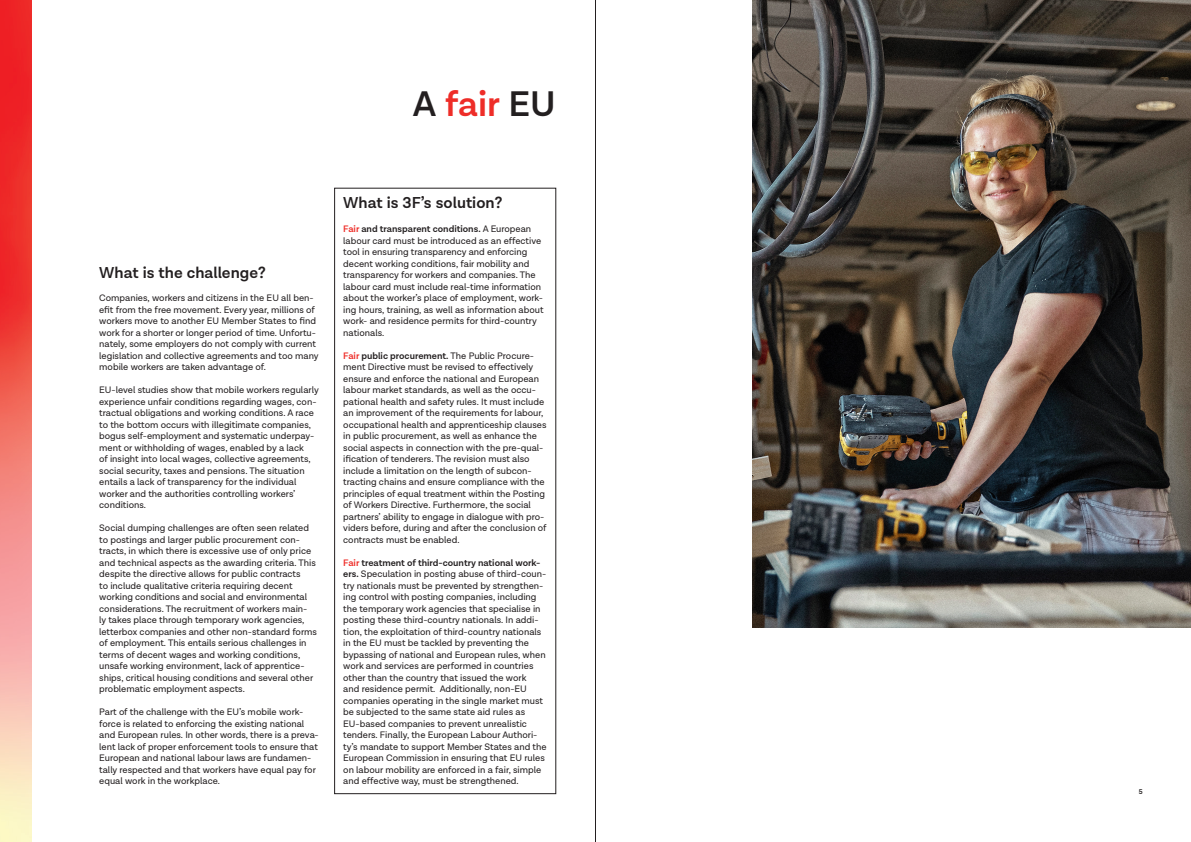
<style>
.page{position:relative;width:1191px;height:842px;background:#fff}
.page>*{position:absolute;margin:0;border:0;box-sizing:border-box;transform-origin:0 0}
.Overskrift_1___H1{font:600 36px "Lota Grotesque Alt 1";color:#ee2d28}
.Overskrift_4___H4{font:600 16px "Lota Grotesque";color:#231f20}
.Brødtekst___P{font:9.5px/11.5px "Lota Grotesque";color:#231f20}
.t1{font:600 7px "Lota Grotesque";color:#231f20}
.s1{color:#231f20}
.s2{font-weight:600;color:#ee2d28}
.s3{font-weight:600}
</style>
<div class="page">
<img style="left:752px;top:0;width:439px;height:627px">
<div style="left:334px;top:188px;width:222px;height:606px;border:1px solid #231f20"></div>
<img style="left:0;top:0;width:31px;height:842px">
<hr style="left:595px;top:0;width:1px;height:842px;background:#231f20">
<h1 class="Overskrift_1___H1" style="left:413px;top:84px;width:144px"><span class="s1">A</span> fair <span class="s1">EU</span></h1>
<h4 class="Overskrift_4___H4" style="left:99px;top:264px;width:168px">What is the challenge?</h4>
<p class="Brødtekst___P" style="left:99px;top:292px;width:221px">Companies, workers and citizens in the EU all ben&shy;efit from the free movement. Every year, millions of workers move to another EU Member States to find work for a shorter or longer period of time. Unfortu&shy;nately, some employers do not comply with current legislation and collective agreements and too many mobile workers are taken advantage of.</p>
<p class="Brødtekst___P" style="left:99px;top:384px;width:221px">EU-level studies show that mobile workers regularly experience unfair conditions regarding wages, con&shy;tractual obligations and working conditions. A race to the bottom occurs with illegitimate companies, bogus self-employment and systematic underpay&shy;ment or withholding of wages, enabled by a lack<br>of insight into local wages, collective agreements, social security, taxes and pensions. The situation entails a lack of transparency for the individual worker and the authorities controlling workers’ conditions.</p>
<p class="Brødtekst___P" style="left:99px;top:522px;width:219px">Social dumping challenges are often seen related to postings and larger public procurement con&shy;tracts, in which there is excessive use of only price and technical aspects as the awarding criteria. This despite the directive allows for public contracts<br>to include qualitative criteria requiring decent working conditions and social and environmental considerations. The recruitment of workers main-<br>ly takes place through temporary work agencies, letterbox companies and other non-standard forms of employment. This entails serious challenges in terms of decent wages and working conditions, unsafe working environment, lack of apprentice&shy;ships, critical housing conditions and several other problematic employment aspects.</p>
<p class="Brødtekst___P" style="left:99px;top:706px;width:221px">Part of the challenge with the EU’s mobile work&shy;force is related to enforcing the existing national and European rules. In other words, there is a preva&shy;lent lack of proper enforcement tools to ensure that European and national labour laws are fundamen&shy;tally respected and that workers have equal pay for equal work in the workplace.</p>
<h4 class="Overskrift_4___H4" style="left:343px;top:194px;width:160px">What is 3F’s solution?</h4>
<p class="Brødtekst___P" style="left:343px;top:223px;width:202px"><span class="s2">Fair</span> <span class="s3">and transparent conditions.</span> A European labour card must be introduced as an effective tool in ensuring transparency and enforcing decent working conditions, fair mobility and transparency for workers and companies. The labour card must include real-time information about the worker’s place of employment, work&shy;ing hours, training, as well as information about work- and residence permits for third-country nationals.</p>
<p class="Brødtekst___P" style="left:343px;top:350px;width:205px"><span class="s2">Fair</span> <span class="s3">public procurement.</span> The Public Procure&shy;ment Directive must be revised to effectively ensure and enforce the national and European labour market standards, as well as the occu&shy;pational health and safety rules. It must include an improvement of the requirements for labour, occupational health and apprenticeship clauses in public procurement, as well as enhance the social aspects in connection with the pre-qual&shy;ification of tenderers. The revision must also include a limitation on the length of subcon&shy;tracting chains and ensure compliance with the principles of equal treatment within the Posting of Workers Directive. Furthermore, the social partners’ ability to engage in dialogue with pro&shy;viders before, during and after the conclusion of contracts must be enabled.</p>
<p class="Brødtekst___P" style="left:343px;top:557px;width:205px"><span class="s2">Fair</span> <span class="s3">treatment of third-country national work&shy;ers.</span> Speculation in posting abuse of third-coun&shy;try nationals must be prevented by strengthen&shy;ing control with posting companies, including the temporary work agencies that specialise in posting these third-country nationals. In addi&shy;tion, the exploitation of third-country nationals in the EU must be tackled by preventing the bypassing of national and European rules, when work and services are performed in countries other than the country that issued the work<br>and residence permit. Additionally, non-EU companies operating in the single market must be subjected to the same state aid rules as EU-based companies to prevent unrealistic tenders. Finally, the European Labour Authori&shy;ty’s mandate to support Member States and the European Commission in ensuring that EU rules on labour mobility are enforced in a fair, simple and effective way, must be strengthened.</p>
<p class="t1" style="left:1138px;top:787px;width:5px">5</p>
</div>
